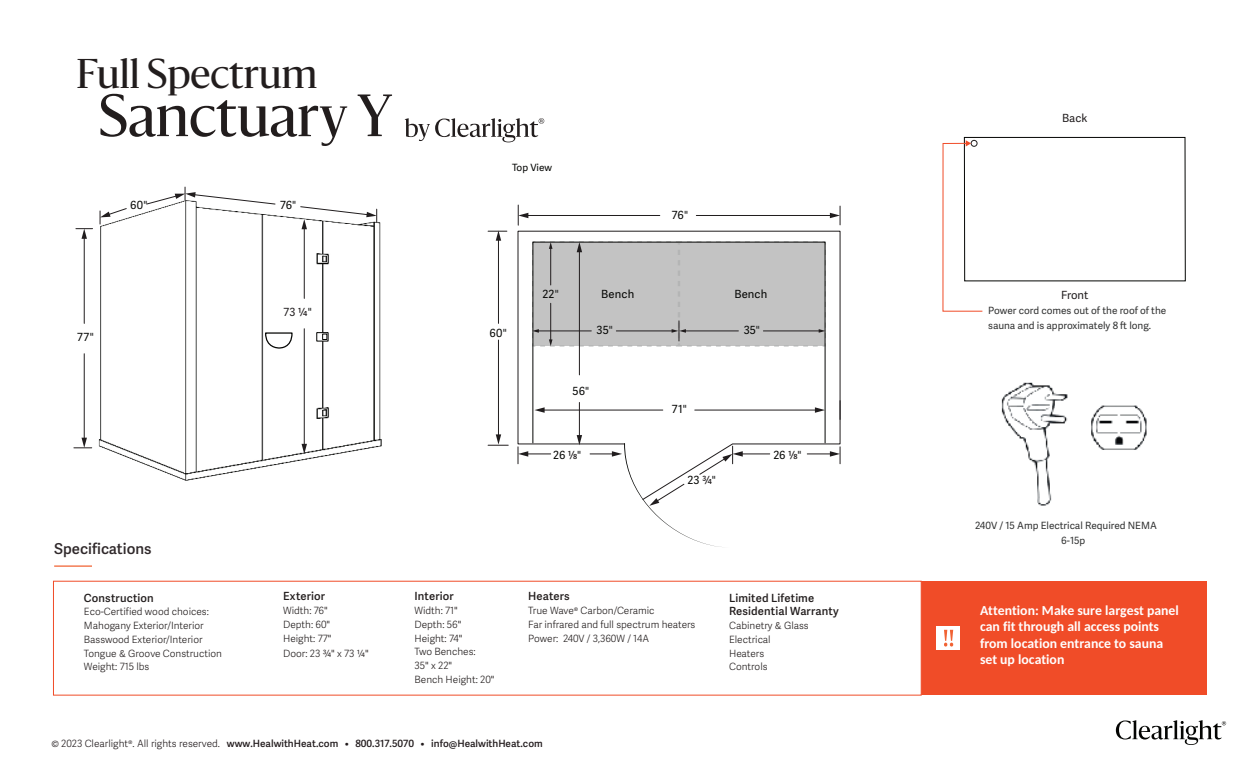
<style>
.page{position:relative;width:1260px;height:765px;background:#fff}
.page>*{position:absolute;margin:0;border:0;box-sizing:border-box;transform-origin:0 0}
.t1{font:55.5px "Sanomat";color:#221d1d}
.t2{font:38.75px "Sanomat";color:#221d1d}
.t3{font:600 15px "Adelle Sans";color:#2f282a}
.t4{font:700 13.75px/16.2px "Carlito";color:#fff}
.t5{font:600 11.25px/13.8px "Adelle Sans";letter-spacing:.01em;color:#221d1d}
.t6{font:11.25px "Adelle Sans";letter-spacing:.01em;color:#040503}
.t7{font:11.25px "Adelle Sans";letter-spacing:-.005em;color:#211d1e}
.t8{font:300 10px/13.8px "Adelle Sans";color:#221d1d}
.t9{font:10px/15px "Adelle Sans";color:#313232}
.t10{font:600 10px "Adelle Sans";color:#221b1d}
.t11{font:10px "Adelle Sans";color:#040503}
.s1{color:#313232}
.s2{color:#211d1e}
.s3{font-weight:300}
</style>
<div class="page">
<div style="left:921px;top:581px;width:286px;height:114px;background:#f04c28"></div>
<hr style="left:54px;top:565px;width:38px;height:2px;background:#f16232">
<div style="left:937px;top:626px;width:23px;height:24px;background:#fff"></div>
<svg style="left:944px;top:630px;width:9px;height:17px"></svg>
<img style="left:98px;top:205px;width:284px;height:276px">
<hr style="left:84px;top:354px;width:1px;height:86px;background:#211d1e">
<hr style="left:84px;top:237px;width:1px;height:86px;background:#211d1e">
<hr style="left:304px;top:329px;width:1px;height:117px;background:#211d1e">
<svg style="left:302px;top:444px;width:5px;height:10px"></svg>
<hr style="left:304px;top:227px;width:1px;height:71px;background:#211d1e">
<svg style="left:100px;top:207px;width:27px;height:17px"></svg>
<svg style="left:76px;top:228px;width:17px;height:11px"></svg>
<svg style="left:74px;top:438px;width:18px;height:10px"></svg>
<svg style="left:146px;top:187px;width:130px;height:18px"></svg>
<svg style="left:300px;top:206px;width:77px;height:23px"></svg>
<div style="left:316px;top:332px;width:12px;height:9px;background:#fff;border:1px solid #040503"></div>
<svg style="left:322px;top:334px;width:5px;height:6px"></svg>
<svg style="left:264px;top:332px;width:29px;height:17px"></svg>
<svg style="left:517px;top:230px;width:324px;height:235px"></svg>
<hr style="left:498px;top:340px;width:1px;height:96px;background:#211d1e">
<hr style="left:498px;top:239px;width:1px;height:84px;background:#211d1e">
<hr style="left:579px;top:402px;width:1px;height:35px;background:#211d1e">
<svg style="left:577px;top:435px;width:5px;height:10px"></svg>
<hr style="left:579px;top:250px;width:1px;height:125px;background:#211d1e">
<svg style="left:488px;top:231px;width:19px;height:10px"></svg>
<svg style="left:488px;top:434px;width:20px;height:12px"></svg>
<hr style="left:527px;top:215px;width:133px;height:1px;background:#211d1e">
<hr style="left:696px;top:215px;width:136px;height:1px;background:#211d1e">
<svg style="left:830px;top:206px;width:11px;height:19px"></svg>
<svg style="left:518px;top:205px;width:10px;height:20px"></svg>
<hr style="left:543px;top:410px;width:120px;height:1px;background:#211d1e">
<svg style="left:534px;top:407px;width:11px;height:6px"></svg>
<hr style="left:695px;top:410px;width:122px;height:1px;background:#211d1e">
<svg style="left:815px;top:407px;width:10px;height:6px"></svg>
<svg style="left:840px;top:401px;width:1px;height:18px"></svg>
<svg style="left:532px;top:241px;width:294px;height:106px;background:#bdbdbd"></svg>
<svg style="left:807px;top:447px;width:34px;height:17px"></svg>
<svg style="left:590px;top:443px;width:180px;height:104px"></svg>
<svg style="left:518px;top:447px;width:33px;height:17px"></svg>
<div style="left:964px;top:137px;width:222px;height:144px;border:1px solid #040503"></div>
<svg style="left:942px;top:140px;width:41px;height:172px"></svg>
<img style="left:1001px;top:382px;width:146px;height:124px">
<svg style="left:405px;top:118px;width:139px;height:24px"></svg>
<svg style="left:1116px;top:720px;width:110px;height:25px"></svg>
<h2 class="t2" style="left:77px;top:57px;width:242px">Full Spectrum</h2>
<h1 class="t1" style="left:98px;top:93px;width:295px">Sanctuary Y</h1>
<p class="t6" style="left:130px;top:200px;width:19px">60<span class="s1">"</span></p>
<p class="t6" style="left:280px;top:201px;width:18px">76<span class="s1">"</span></p>
<p class="t11" style="left:512px;top:163px;width:42px">Top View</p>
<p class="t6" style="left:672px;top:210px;width:18px">76<span class="s1">"</span></p>
<p class="t6" style="left:77px;top:333px;width:18px">77<span class="s1">"</span></p>
<h3 class="t3" style="left:54px;top:540px;width:99px">Specifications</h3>
<p class="t5" style="left:84px;top:591px;width:71px">Construction</p>
<p class="t8" style="left:84px;top:605px;width:140px">Eco-Certified wood choices:<br>Mahogany Exterior/Interior<br>Basswood Exterior/Interior<br>Tongue &amp; Groove Construction<br>Weight: 715 lbs</p>
<p class="t7" style="left:284px;top:308px;width:30px">73 ¼<span class="s1">"</span></p>
<p class="t5" style="left:283px;top:590px;width:44px">Exterior</p>
<p class="t8" style="left:283px;top:604px;width:50px">Width: 76"<br>Depth: 60"<br>Height: 77"</p>
<p class="t8" style="left:283px;top:646px;width:87px">Door: 23 ¾" x 73 ¼"</p>
<p class="t6" style="left:543px;top:289px;width:18px">22<span class="s1">"</span></p>
<p class="t6" style="left:601px;top:289px;width:34px">Bench</p>
<p class="t6" style="left:734px;top:289px;width:34px">Bench</p>
<p class="t6" style="left:490px;top:328px;width:19px">60<span class="s1">"</span></p>
<p class="t6" style="left:597px;top:325px;width:18px">35<span class="s1">"</span></p>
<p class="t6" style="left:744px;top:325px;width:18px">35<span class="s1">"</span></p>
<p class="t6" style="left:573px;top:386px;width:18px">56<span class="s1">"</span></p>
<p class="t6" style="left:672px;top:405px;width:16px">71<span class="s1">"</span></p>
<p class="t6" style="left:553px;top:450px;width:30px">26 <span class="s2">⅛</span><span class="s1">"</span></p>
<p class="t6" style="left:773px;top:450px;width:30px">26 <span class="s2">⅛</span><span class="s1">"</span></p>
<p class="t6" style="left:687px;top:476px;width:30px">23 <span class="s2">¾</span><span class="s1">"</span></p>
<p class="t5" style="left:415px;top:590px;width:41px">Interior</p>
<p class="t8" style="left:415px;top:604px;width:81px">Width: 71"<br>Depth: 56"<br>Height: 74"<br>Two Benches:<br>35" x 22"<br>Bench Height: 20"</p>
<p class="t5" style="left:528px;top:590px;width:43px">Heaters</p>
<p class="t8" style="left:528px;top:604px;width:169px">True Wave® Carbon/Ceramic<br>Far infrared and full spectrum heaters<br>Power: 240V / 3,360W / 14A</p>
<p class="t5" style="left:729px;top:591px;width:111px">Limited Lifetime<br>Residential Warranty</p>
<p class="t8" style="left:729px;top:619px;width:81px">Cabinetry &amp; Glass<br>Electrical<br>Heaters<br>Controls</p>
<p class="t10" style="left:51px;top:738px;width:493px"><span class="s3">© 2023 Clearlight®. All rights reserved.</span> www.HealwithHeat.com • 800.317.5070 • info@HealwithHeat.com</p>
<p class="t7" style="left:1062px;top:113px;width:27px">Back</p>
<p class="t7" style="left:1061px;top:290px;width:29px">Front</p>
<p class="t9" style="left:988px;top:304px;width:180px">Power cord comes out of the roof of the sauna and is approximately 8 long.</p>
<p class="t9" style="left:1061px;top:519px;width:97px;text-indent:-86px">240V / 15 Amp Electrical Required NEMA<br>6-15p</p>
<h3 class="t4" style="left:980px;top:602px;width:200px">Attention: Make sure largest panel can fit through all access points from location entrance to sauna set up location</h3>
</div>
